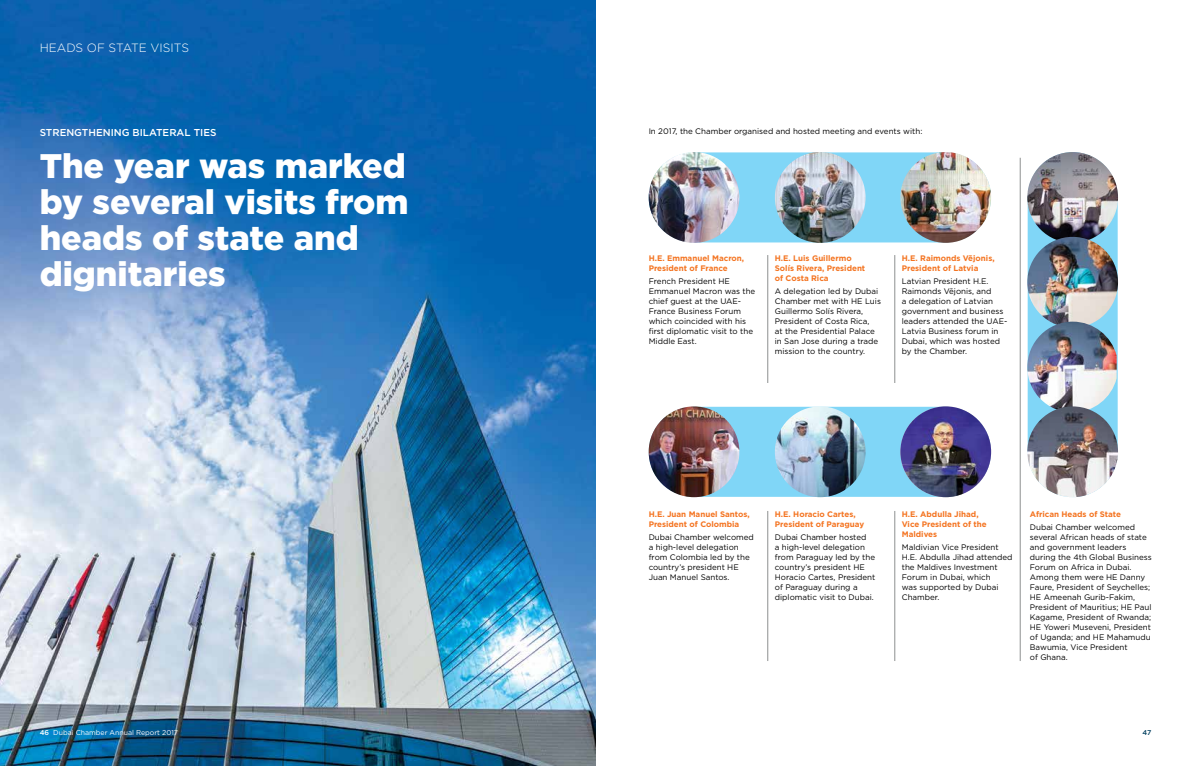
<style>
.page{position:relative;width:1191px;height:766px;background:#fff}
.page>*{position:absolute;margin:0;border:0;box-sizing:border-box;transform-origin:0 0}
.t1{font:900 34px/36px "Gotham";color:#fff}
.t2{font:300 12px "Gotham";color:#fff}
.t3{font:500 10px "Gotham";color:#fff}
.t4{font:8px/10px "Gotham";color:#000}
.t5{font:700 8px/10px "Gotham";color:#f47421}
.t6{font:7px "Gotham";color:#fff}
.t7{font:500 7px "Gotham";color:#003f5f}
.s1{font-weight:500}
</style>
<div class="page">
<img style="left:0;top:0;width:595px;height:765px">
<div style="left:1027px;top:197px;width:90px;height:255px;background:#80d6f7"></div>
<div style="left:693px;top:152px;width:253px;height:90px;background:#80d6f7"></div>
<img style="left:775px;top:152px;width:90px;height:91px;border-radius:45px">
<img style="left:900px;top:152px;width:91px;height:91px;border-radius:45px">
<img style="left:648px;top:152px;width:91px;height:91px;border-radius:45px">
<img style="left:1027px;top:152px;width:91px;height:91px;border-radius:45px">
<hr style="left:767px;top:255px;width:1px;height:128px;background:#8d9090">
<hr style="left:894px;top:255px;width:1px;height:128px;background:#8d9090">
<div style="left:693px;top:406px;width:253px;height:90px;background:#80d6f7"></div>
<img style="left:648px;top:406px;width:91px;height:91px;border-radius:45px">
<img style="left:775px;top:406px;width:90px;height:91px;border-radius:45px">
<img style="left:900px;top:406px;width:91px;height:91px;border-radius:45px">
<hr style="left:767px;top:511px;width:1px;height:149px;background:#8d9090">
<hr style="left:894px;top:511px;width:1px;height:149px;background:#8d9090">
<hr style="left:1020px;top:158px;width:1px;height:502px;background:#8d9090">
<img style="left:1027px;top:237px;width:91px;height:90px;border-radius:45px">
<img style="left:1027px;top:321px;width:89px;height:91px">
<img style="left:1027px;top:406px;width:91px;height:91px;border-radius:45px">
<h2 class="t2" style="left:40px;top:40px;width:151px">HEADS OF STATE VISITS</h2>
<p class="t3" style="left:40px;top:125px;width:178px">STRENGTHENING BILATERAL TIES</p>
<p class="t4" style="left:648px;top:126px;width:275px">In 2017, the Chamber organised and hosted meeting and events with:</p>
<h1 class="t1" style="left:40px;top:147px;width:370px">The year was marked by several visits from heads of state and dignitaries</h1>
<p class="t5" style="left:648px;top:253px;width:97px">H.E. Emmanuel Macron,<br>President of France</p>
<p class="t4" style="left:648px;top:276px;width:108px">French President HE<br>Emmanuel Macron was the chief guest at the UAE-<br>France Business Forum which coincided with his first diplomatic visit to the<br>Middle East.</p>
<p class="t5" style="left:775px;top:253px;width:92px">H.E. Luis Guillermo<br>Solís Rivera, President of Costa Rica</p>
<p class="t4" style="left:775px;top:286px;width:108px">A delegation led by Dubai<br>Chamber met with HE Luis<br>Guillermo Solís Rivera,<br>President of Costa Rica,<br>at the Presidential Palace in San Jose during a trade mission to the country.</p>
<p class="t5" style="left:901px;top:253px;width:94px">H.E. Raimonds Vējonis,<br>President of Latvia</p>
<p class="t4" style="left:901px;top:276px;width:107px">Latvian President H.E.<br>Raimonds Vējonis, and<br>a delegation of Latvian government and business leaders attended the UAE-<br>Latvia Business forum in<br>Dubai, which was hosted by the Chamber.</p>
<p class="t5" style="left:648px;top:509px;width:103px">H.E. Juan Manuel Santos,<br>President of Colombia</p>
<p class="t4" style="left:648px;top:532px;width:107px">Dubai Chamber welcomed a high-level delegation from Colombia led by the country’s president HE<br>Juan Manuel Santos.</p>
<p class="t5" style="left:775px;top:509px;width:91px">H.E. Horacio Cartes,<br>President of Paraguay</p>
<p class="t4" style="left:775px;top:532px;width:102px">Dubai Chamber hosted<br>a high-level delegation from Paraguay led by the country’s president HE<br>Horacio Cartes, President of Paraguay during a diplomatic visit to Dubai.</p>
<p class="t5" style="left:901px;top:509px;width:86px">H.E. Abdulla Jihad,<br>Vice President of the<br>Maldives</p>
<p class="t4" style="left:901px;top:542px;width:112px">Maldivian Vice President<br>H.E. Abdulla Jihad attended the Maldives Investment<br>Forum in Dubai, which<br>was supported by Dubai<br>Chamber.</p>
<p class="t5" style="left:1029px;top:509px;width:93px">African Heads of State</p>
<p class="t4" style="left:1029px;top:522px;width:123px">Dubai Chamber welcomed several African heads of state and government leaders during the 4th Global Business<br>Forum on Africa in Dubai.<br>Among them were HE Danny<br>Faure, President of Seychelles;<br>HE Ameenah Gurib-Fakim,<br>President of Mauritius; HE Paul<br>Kagame, President of Rwanda;<br>HE Yoweri Museveni, President of Uganda; and HE Mahamudu<br>Bawumia, Vice President<br>of Ghana.</p>
<p class="t6" style="left:40px;top:727px;width:140px"><span class="s1">46</span> Dubai Chamber Annual Report 2017</p>
<p class="t7" style="left:1142px;top:727px;width:10px">47</p>
</div>
